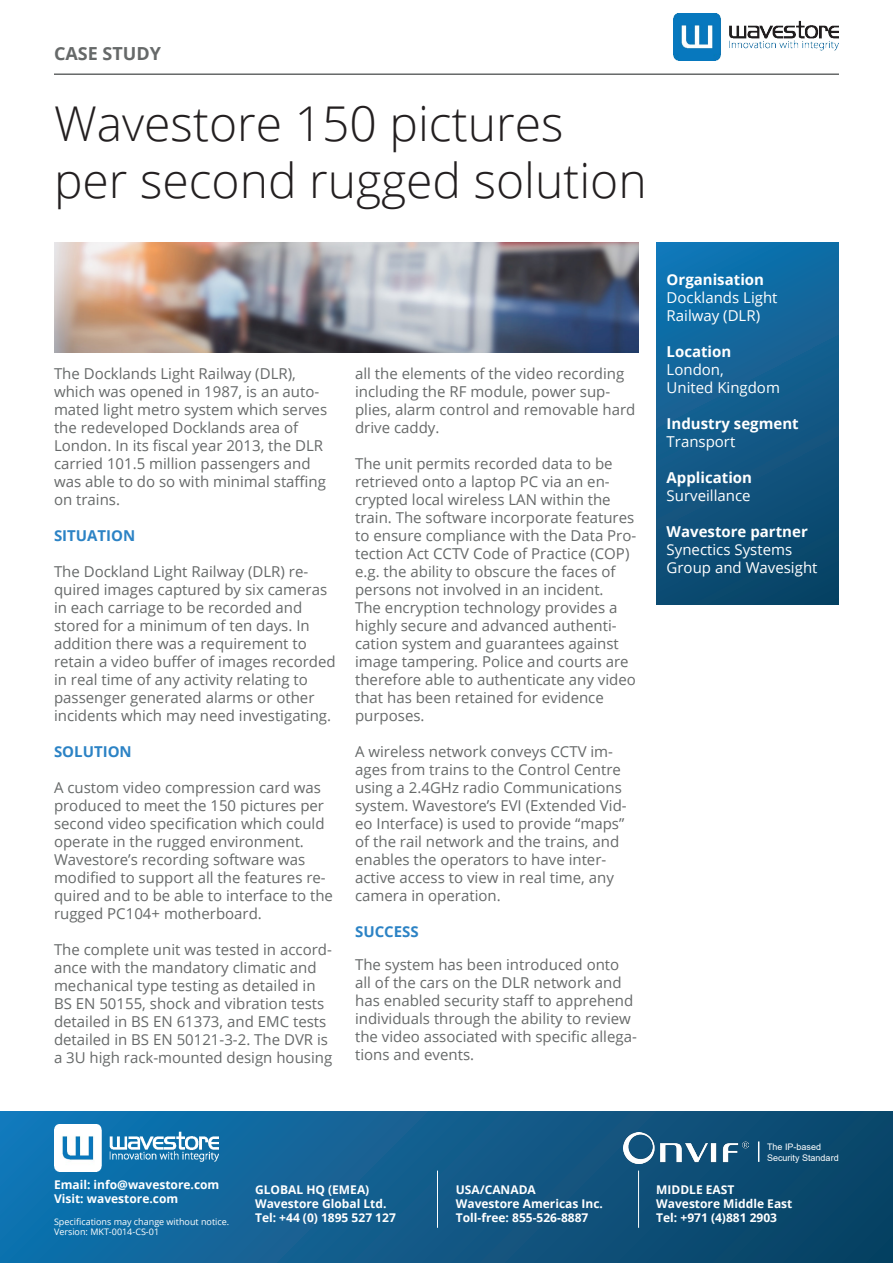
<style>
.page{position:relative;width:893px;height:1263px;background:#fff}
.page>*{position:absolute;margin:0;border:0;box-sizing:border-box;transform-origin:0 0}
.Heading{font:300 48px/57.6px "Open Sans";color:#231f20}
.t1{font:700 18px "Open Sans";color:#666969}
.Body_Text{font:15px/18px "Open Sans";color:#666969}
.Body_Text-2{font:15px/18px "Open Sans";color:#fff}
.Titles{font:700 15px "Open Sans";color:#fff}
.Body_Text-3{font:700 15px "Open Sans";color:#2c83c5}
.Titles-2{font:700 15px "Open Sans";color:#2c83c5}
.t2{font:700 12px/14.4px "Open Sans";color:#fff}
.t3{font:9px "Open Sans";color:#fff}
.t4{font:9px "Arial";color:#fff}
</style>
<div class="page">
<img style="left:54px;top:243px;width:584px;height:109px">
<div style="left:656px;top:243px;width:183px;height:361px;background:linear-gradient(to bottom,#1372ae,#0e4467)"></div>
<hr style="left:54px;top:73px;width:785px;height:2px;background:#666969">
<div style="left:0;top:1111px;width:893px;height:152px;background:linear-gradient(to right,#1375b2,#0c4263)"></div>
<img style="left:624px;top:1132px;width:124px;height:32px">
<svg style="left:758px;top:1141px;width:1px;height:21px"></svg>
<hr style="left:437px;top:1170px;width:1px;height:58px;background:#fff">
<hr style="left:638px;top:1170px;width:1px;height:58px;background:#fff">
<img style="left:674px;top:13px;width:164px;height:48px">
<img style="left:55px;top:1124px;width:164px;height:48px">
<p class="t1" style="left:54px;top:41px;width:109px">CASE STUDY</p>
<p class="Heading" style="left:54px;top:93px;width:594px">Wavestore 150 pictures per second rugged solution</p>
<p class="Body_Text" style="left:54px;top:364px;width:275px">The Docklands Light Railway (DLR), which was opened in 1987, is an auto&shy;mated light metro system which serves the redeveloped Docklands area of London. In its fiscal year 2013, the DLR carried 101.5 million passengers and was able to do so with minimal staffing on trains.</p>
<p class="Body_Text-3" style="left:54px;top:525px;width:83px">SITUATION</p>
<p class="Body_Text" style="left:54px;top:562px;width:283px">The Dockland Light Railway (DLR) re&shy;quired images captured by six cameras in each carriage to be recorded and stored for a minimum of ten days. In addition there was a requirement to retain a video buffer of images recorded in real time of any activity relating to passenger generated alarms or other incidents which may need investigating.</p>
<p class="Body_Text-3" style="left:54px;top:741px;width:79px">SOLUTION</p>
<p class="Body_Text" style="left:54px;top:778px;width:281px">A custom video compression card was produced to meet the 150 pictures per second video specification which could operate in the rugged environment.<br>Wavestore’s recording software was modified to support all the features re&shy;quired and to be able to interface to the rugged PC104+ motherboard.</p>
<p class="Body_Text" style="left:54px;top:940px;width:280px">The complete unit was tested in accord&shy;ance with the mandatory climatic and mechanical type testing as detailed in BS EN 50155, shock and vibration tests detailed in BS EN 61373, and EMC tests detailed in BS EN 50121-3-2. The DVR is a 3U high rack-mounted design housing</p>
<p class="Body_Text" style="left:355px;top:364px;width:282px">all the elements of the video recording including the RF module, power sup&shy;plies, alarm control and removable hard drive caddy.</p>
<p class="Body_Text" style="left:355px;top:454px;width:283px">The unit permits recorded data to be retrieved onto a laptop PC via an en&shy;crypted local wireless LAN within the train. The software incorporate features to ensure compliance with the Data Pro&shy;tection Act CCTV Code of Practice (COP) e.g. the ability to obscure the faces of persons not involved in an incident.</p>
<p class="Body_Text" style="left:355px;top:598px;width:282px">The encryption technology provides a highly secure and advanced authenti&shy;cation system and guarantees against image tampering. Police and courts are therefore able to authenticate any video that has been retained for evidence purposes.</p>
<p class="Body_Text" style="left:355px;top:742px;width:273px">A wireless network conveys CCTV im&shy;ages from trains to the Control Centre using a 2.4GHz radio Communications system. Wavestore’s EVI (Extended Vid&shy;eo Interface) is used to provide “maps” of the rail network and the trains, and enables the operators to have inter&shy;active access to view in real time, any camera in operation.</p>
<p class="Titles-2" style="left:355px;top:921px;width:65px">SUCCESS</p>
<p class="Body_Text" style="left:355px;top:955px;width:283px">The system has been introduced onto all of the cars on the DLR network and has enabled security staff to apprehend individuals through the ability to review the video associated with specific allega&shy;tions and events.</p>
<p class="Titles" style="left:667px;top:269px;width:99px">Organisation</p>
<p class="Body_Text-2" style="left:667px;top:288px;width:112px">Docklands Light<br>Railway (DLR)</p>
<p class="Titles" style="left:667px;top:341px;width:66px">Location</p>
<p class="Body_Text-2" style="left:667px;top:360px;width:59px">London,</p>
<p class="Body_Text-2" style="left:667px;top:378px;width:115px">United Kingdom</p>
<p class="Titles" style="left:667px;top:413px;width:134px">Industry segment</p>
<p class="Body_Text-2" style="left:667px;top:432px;width:70px">Transport</p>
<p class="Titles" style="left:667px;top:467px;width:87px">Application</p>
<p class="Body_Text-2" style="left:667px;top:486px;width:85px">Surveillance</p>
<p class="Titles" style="left:667px;top:521px;width:143px">Wavestore partner</p>
<p class="Body_Text-2" style="left:667px;top:540px;width:152px">Synectics Systems<br>Group and Wavesight</p>
<p class="t2" style="left:54px;top:1176px;width:167px">Email: info@wavestore.com<br>Visit: wavestore.com</p>
<p class="t3" style="left:54px;top:1215px;width:177px">Specifications may change without notice.</p>
<p class="t3" style="left:54px;top:1226px;width:107px">Version: MKT-0014-CS-01</p>
<p class="t2" style="left:255px;top:1182px;width:116px">GLOBAL HQ (EMEA)</p>
<p class="t2" style="left:255px;top:1196px;width:133px">Wavestore Global Ltd.</p>
<p class="t2" style="left:255px;top:1210px;width:142px">Tel: +44 (0) 1895 527 127</p>
<p class="t2" style="left:456px;top:1182px;width:82px">USA/CANADA</p>
<p class="t2" style="left:456px;top:1196px;width:149px">Wavestore Americas Inc.</p>
<p class="t2" style="left:456px;top:1210px;width:134px">Toll-free: 855-526-8887</p>
<p class="t4" style="left:767px;top:1140px;width:56px">The IP-based</p>
<p class="t4" style="left:767px;top:1151px;width:73px">Security Standard</p>
<p class="t2" style="left:656px;top:1182px;width:80px">MIDDLE EAST</p>
<p class="t2" style="left:656px;top:1196px;width:138px">Wavestore Middle East</p>
<p class="t2" style="left:656px;top:1210px;width:122px">Tel: +971 (4)881 2903</p>
</div>
